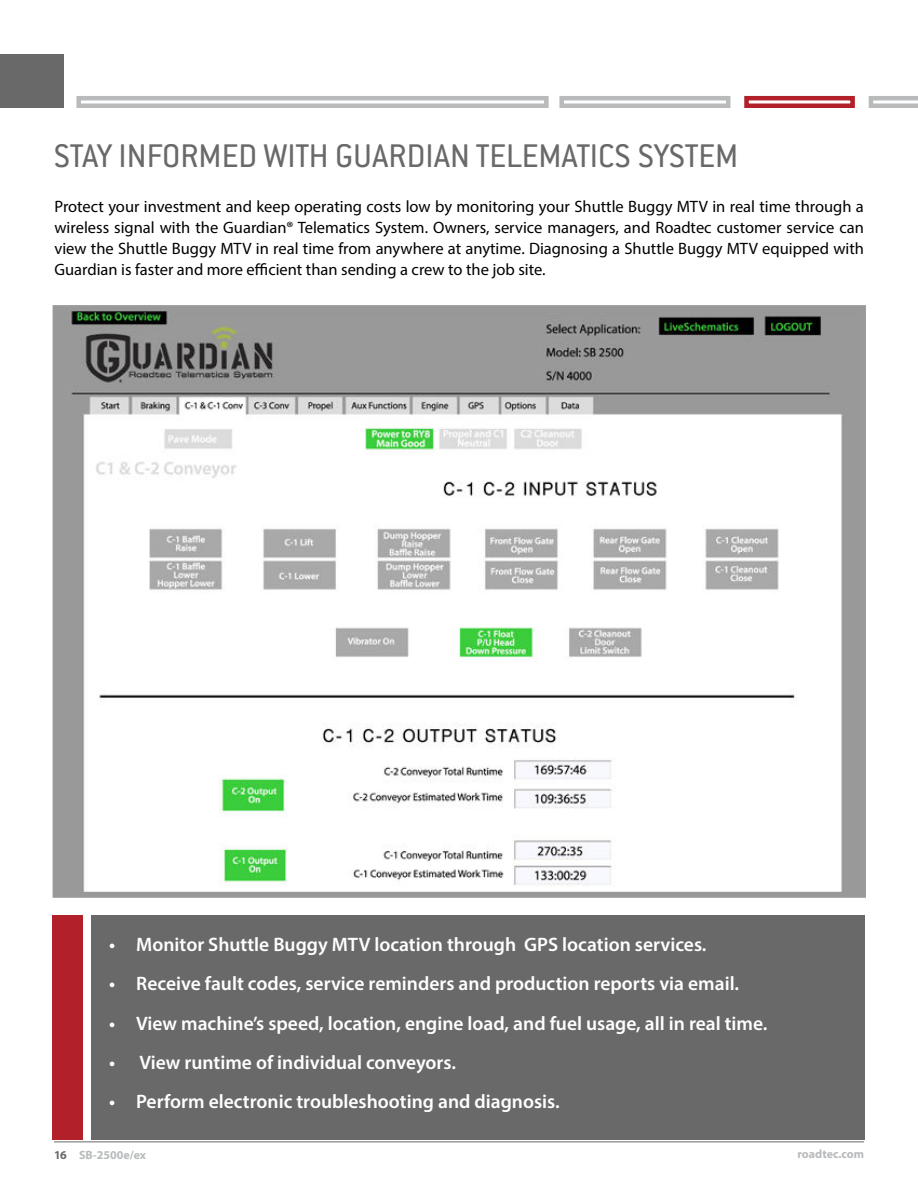
<style>
.page{position:relative;width:918px;height:1188px;background:#fff}
.page>*{position:absolute;margin:0;border:0;box-sizing:border-box;transform-origin:0 0}
.t1{font:36px "Conduit ITC Std";color:#696969}
.t2{font:600 19.5px "Myriad Pro";color:#fff}
.t3{font:16.5px/21px "Myriad Pro";color:#000;text-align:justify}
.t4{font:700 12px "Myriad Pro";color:#b8babc}
.s1{color:#696969}
</style>
<div class="page">
<svg style="left:869px;top:96px;width:49px;height:12px"></svg>
<div style="left:0;top:54px;width:63px;height:54px;background:#696969"></div>
<div style="left:76px;top:96px;width:473px;height:12px;border:5px solid #b8babc"></div>
<div style="left:559px;top:96px;width:171px;height:12px;border:5px solid #b8babc"></div>
<div style="left:744px;top:96px;width:111px;height:12px;border:5px solid #b22029"></div>
<img style="left:60px;top:312px;width:799px;height:579px">
<div style="left:53px;top:305px;width:813px;height:593px;border:6px solid #999"></div>
<div style="left:91px;top:915px;width:774px;height:225px;background:#696969"></div>
<div style="left:52px;top:915px;width:31px;height:225px;background:#b22029"></div>
<hr style="left:54px;top:1141px;width:810px;height:1px;background:#696969">
<h1 class="t1" style="left:53px;top:143px;width:686px">STAY INFORMED WITH GUARDIAN TELEMATICS SYSTEM</h1>
<p class="t3" style="left:55px;top:197px;width:811px">Protect your investment and keep operating costs low by monitoring your Shuttle Buggy MTV in real time through a wireless signal with the Guardian® Telematics System. Owners, service managers, and Roadtec customer service can view the Shuttle Buggy MTV in real time from anywhere at anytime. Diagnosing a Shuttle Buggy MTV equipped with Guardian is faster and more efficient than sending a crew to the job site.</p>
<p class="t2" style="left:109px;top:937px;width:599px">• Monitor Shuttle Buggy MTV location through GPS location services.</p>
<p class="t2" style="left:109px;top:976px;width:631px">• Receive fault codes, service reminders and production reports via email.</p>
<p class="t2" style="left:109px;top:1016px;width:660px">• View machine’s speed, location, engine load, and fuel usage, all in real time.</p>
<p class="t2" style="left:109px;top:1055px;width:348px">• View runtime of individual conveyors.</p>
<p class="t2" style="left:109px;top:1094px;width:452px">• Perform electronic troubleshooting and diagnosis.</p>
<p class="t4" style="left:54px;top:1148px;width:94px"><span class="s1">16</span> SB-2500e/ex</p>
<p class="t4" style="left:797px;top:1147px;width:68px">roadtec.com</p>
</div>
